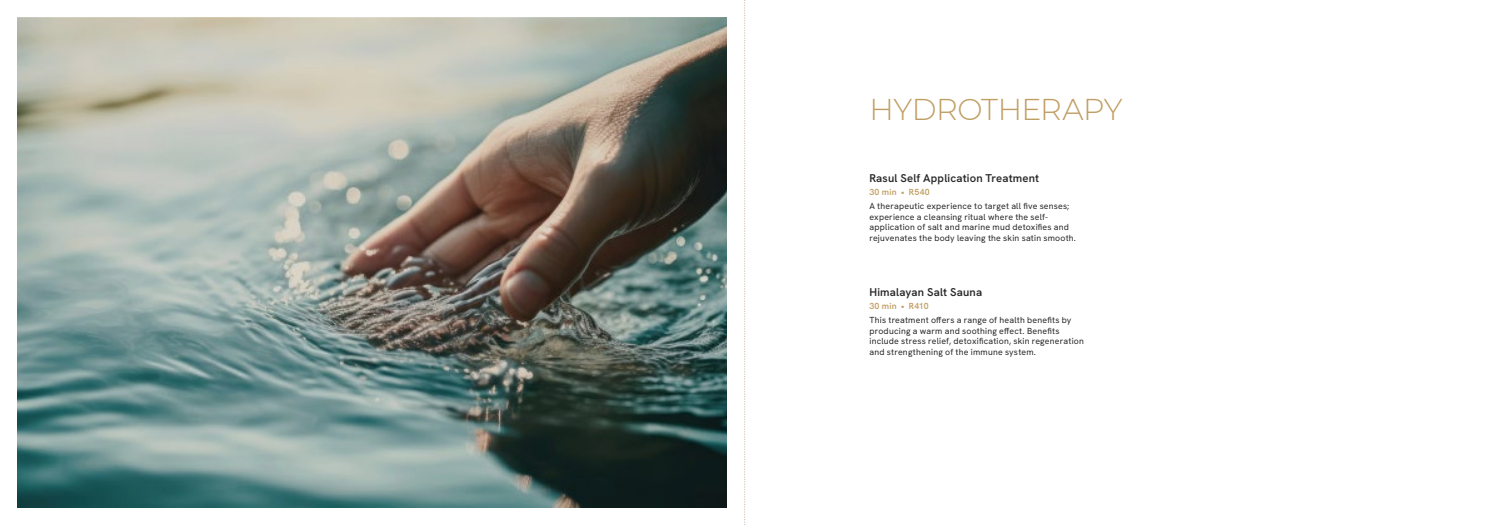
<style>
.page{position:relative;width:1489px;height:525px;background:#fff}
.page>*{position:absolute;margin:0;border:0;box-sizing:border-box;transform-origin:0 0}
.t1{font:300 30px "Montserrat";letter-spacing:-.015em;color:#c09e63}
.t2{font:11.25px "Hanken Grotesk";letter-spacing:.015em;color:#292829}
.t3{font:8.75px/10.5px "Hanken Grotesk";letter-spacing:.025em;color:#292829}
.t4{font:8.75px "Hanken Grotesk";letter-spacing:.025em;color:#c09e63}
</style>
<div class="page">
<svg style="left:744px;top:0;width:1px;height:523px"></svg>
<img style="left:18px;top:18px;width:708px;height:489px">
<h1 class="t1" style="left:869px;top:89px;width:254px">HYDROTHERAPY</h1>
<p class="t2" style="left:869px;top:171px;width:171px">Rasul Self Application Treatment</p>
<p class="t4" style="left:869px;top:187px;width:62px">30 min • R540</p>
<p class="t3" style="left:869px;top:201px;width:208px">A therapeutic experience to target all five senses; experience a cleansing ritual where the self&shy;application of salt and marine mud detoxifies and rejuvenates the body leaving the skin satin smooth.</p>
<p class="t2" style="left:869px;top:284px;width:114px">Himalayan Salt Sauna</p>
<p class="t4" style="left:869px;top:300px;width:61px">30 min • R410</p>
<p class="t3" style="left:869px;top:314px;width:216px">This treatment offers a range of health benefits by producing a warm and soothing effect. Benefits include stress relief, detoxification, skin regeneration and strengthening of the immune system.</p>
</div>
